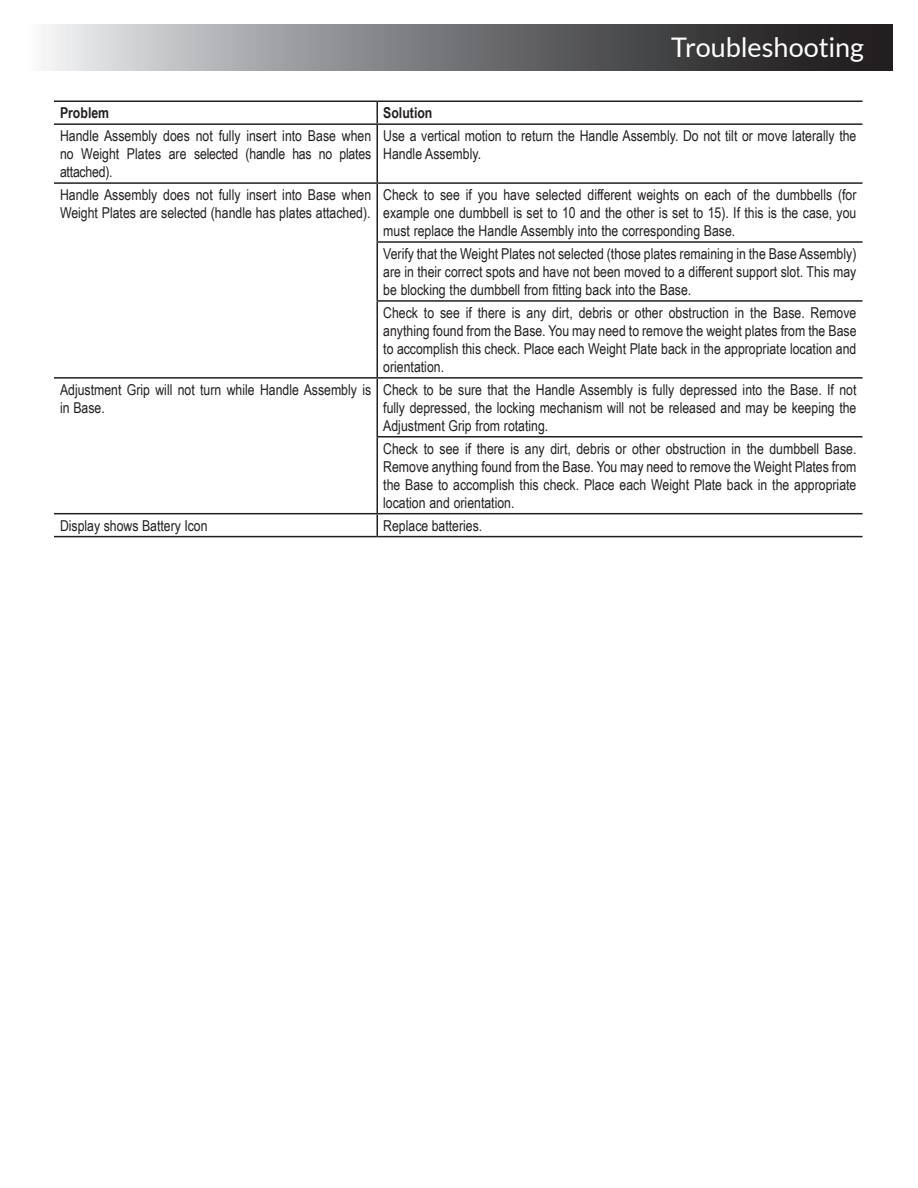
<style>
.page{position:relative;width:918px;height:1188px;background:#fff}
.page>*{position:absolute;margin:0;border:0;box-sizing:border-box;transform-origin:0 0}
.t1{font:27px "Lato";letter-spacing:-.005em;color:#fff}
.t2{font:15px/18px "Arial Narrow";color:#231f20;text-align:justify}
.t3{font:700 15px "Arial Narrow";color:#231f20}
</style>
<div class="page">
<svg style="left:46px;top:24px;width:846px;height:46px;background:#777779"></svg>
<hr style="left:54px;top:100px;width:323px;height:2px;background:#231f20">
<hr style="left:377px;top:100px;width:485px;height:2px;background:#231f20">
<hr style="left:376px;top:102px;width:2px;height:21px;background:#231f20">
<hr style="left:54px;top:123px;width:323px;height:2px;background:#231f20">
<hr style="left:377px;top:123px;width:485px;height:2px;background:#231f20">
<hr style="left:376px;top:125px;width:2px;height:57px;background:#231f20">
<hr style="left:54px;top:182px;width:323px;height:2px;background:#231f20">
<hr style="left:377px;top:182px;width:485px;height:2px;background:#231f20">
<hr style="left:376px;top:184px;width:2px;height:57px;background:#231f20">
<hr style="left:376px;top:241px;width:486px;height:2px;background:#231f20">
<hr style="left:376px;top:243px;width:2px;height:57px;background:#231f20">
<hr style="left:376px;top:300px;width:486px;height:2px;background:#231f20">
<hr style="left:376px;top:302px;width:2px;height:75px;background:#231f20">
<hr style="left:54px;top:377px;width:323px;height:2px;background:#231f20">
<hr style="left:377px;top:377px;width:485px;height:2px;background:#231f20">
<hr style="left:376px;top:379px;width:2px;height:57px;background:#231f20">
<hr style="left:376px;top:436px;width:486px;height:2px;background:#231f20">
<hr style="left:376px;top:438px;width:2px;height:75px;background:#231f20">
<hr style="left:54px;top:513px;width:323px;height:1px;background:#231f20">
<hr style="left:377px;top:513px;width:485px;height:1px;background:#231f20">
<hr style="left:376px;top:514px;width:2px;height:22px;background:#231f20">
<hr style="left:54px;top:536px;width:323px;height:1px;background:#231f20">
<hr style="left:377px;top:536px;width:485px;height:1px;background:#231f20">
<h1 class="t1" style="left:671px;top:32px;width:194px">Troubleshooting</h1>
<p class="t3" style="left:60px;top:102px;width:51px">Problem</p>
<p class="t3" style="left:383px;top:102px;width:51px">Solution</p>
<p class="t2" style="left:60px;top:126px;width:313px">Handle Assembly does not fully insert into Base when no Weight Plates are selected (handle has no plates attached).</p>
<p class="t2" style="left:383px;top:126px;width:475px">Use a vertical motion to return the Handle Assembly. Do not tilt or move laterally the<br>Handle Assembly.</p>
<p class="t2" style="left:60px;top:185px;width:313px">Handle Assembly does not fully insert into Base when<br>Weight Plates are selected (handle has plates attached).</p>
<p class="t2" style="left:383px;top:185px;width:475px">Check to see if you have selected different weights on each of the dumbbells (for example one dumbbell is set to 10 and the other is set to 15). If this is the case, you must replace the Handle Assembly into the corresponding Base.</p>
<p class="t2" style="left:383px;top:244px;width:475px">Verify that the Weight Plates not selected (those plates remaining in the Base Assembly) are in their correct spots and have not been moved to a different support slot. This may be blocking the dumbbell from fitting back into the Base.</p>
<p class="t2" style="left:383px;top:303px;width:475px">Check to see if there is any dirt, debris or other obstruction in the Base. Remove anything found from the Base. You may need to remove the weight plates from the Base to accomplish this check. Place each Weight Plate back in the appropriate location and orientation.</p>
<p class="t2" style="left:60px;top:380px;width:313px">Adjustment Grip will not turn while Handle Assembly is in Base.</p>
<p class="t2" style="left:383px;top:380px;width:475px">Check to be sure that the Handle Assembly is fully depressed into the Base. If not fully depressed, the locking mechanism will not be released and may be keeping the Adjustment Grip from rotating.</p>
<p class="t2" style="left:383px;top:439px;width:475px">Check to see if there is any dirt, debris or other obstruction in the dumbbell Base.<br>Remove anything found from the Base. You may need to remove the Weight Plates from the Base to accomplish this check. Place each Weight Plate back in the appropriate location and orientation.</p>
<p class="t2" style="left:60px;top:516px;width:149px">Display shows Battery Icon</p>
<p class="t2" style="left:383px;top:516px;width:101px">Replace batteries.</p>
</div>
